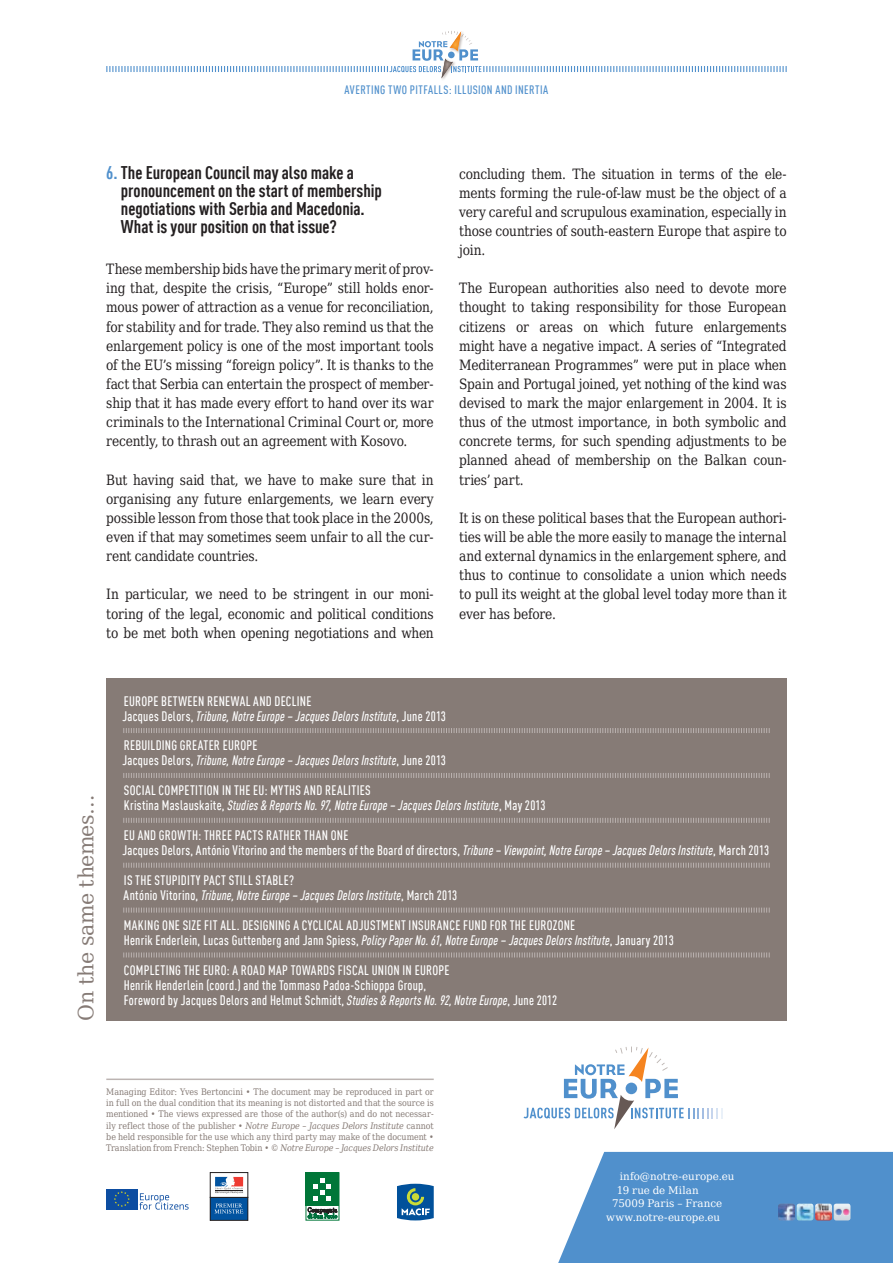
<style>
.page{position:relative;width:893px;height:1263px;background:#fff}
.page>*{position:absolute;margin:0;border:0;box-sizing:border-box;transform-origin:0 0}
.t1{font:21px "DejaVu Serif";letter-spacing:-.025em;color:#867b76}
.EN_TRI_T1{font:700 condensed 18px/18px "DIN Offc Pro";color:#231f20}
.EN_TRI_Texte_courant{font:14.25px/19.2px "DejaVu Serif Condensed";letter-spacing:-.01em;color:#231f20;text-align:justify;scale:.95 1}
.SYN_SMT_titre{font:500 condensed 13.5px "DIN Offc Pro";letter-spacing:.02em;color:#fff}
.SYN_SMT_auteur{font:italic 500 condensed 13.5px "DIN Offc Pro";letter-spacing:.015em;color:#fff}
.SYN_SMT_auteur-2{font:500 condensed 13.5px "DIN Offc Pro";letter-spacing:.02em;color:#fff}
.SYN_SMT_auteur_fin{font:500 condensed 13.5px/15px "DIN Offc Pro";letter-spacing:.02em;color:#fff}
.EN_TRI_titre_courant{font:500 condensed 12px "DIN Offc Pro";letter-spacing:.03em;color:#5090cc}
.t2{font:10.5px "DejaVu Serif";letter-spacing:.005em;color:#fff}
.t3{font:9px/11.2px "DejaVu Serif Condensed";letter-spacing:-.015em;color:#867b76;text-align:justify}
.s1{color:#5090cc}
.s2{font-style:normal}
.s3{font-style:italic}
</style>
<div class="page">
<svg style="left:558px;top:1152px;width:335px;height:111px;background:#5c97cf"></svg>
<hr style="left:106px;top:1078px;width:328px;height:2px;background:#bcb4b2">
<img style="left:815px;top:1203px;width:17px;height:17px">
<img style="left:778px;top:1203px;width:17px;height:17px">
<img style="left:834px;top:1203px;width:16px;height:17px">
<img style="left:797px;top:1203px;width:16px;height:17px">
<svg style="left:523px;top:1046px;width:199px;height:83px"></svg>
<svg style="left:397px;top:1184px;width:37px;height:36px"></svg>
<div style="left:210px;top:1197px;width:38px;height:23px;background:#0153a0"></div>
<div style="left:210px;top:1197px;width:38px;height:23px;border:1px solid #231f20"></div>
<div style="left:210px;top:1172px;width:38px;height:25px;border:1px solid #231f20"></div>
<svg style="left:215px;top:1177px;width:28px;height:16px"></svg>
<svg style="left:214px;top:1203px;width:29px;height:10px"></svg>
<div style="left:106px;top:1189px;width:31px;height:20px;background:#0d4da1"></div>
<svg style="left:114px;top:1191px;width:16px;height:16px"></svg>
<svg style="left:139px;top:1193px;width:50px;height:16px"></svg>
<div style="left:306px;top:1172px;width:33px;height:48px;border:1px solid #007638"></div>
<div style="left:306px;top:1172px;width:33px;height:34px;background:#007638"></div>
<svg style="left:314px;top:1178px;width:17px;height:23px"></svg>
<svg style="left:308px;top:1207px;width:29px;height:11px"></svg>
<svg style="left:106px;top:31px;width:681px;height:47px"></svg>
<div style="left:106px;top:678px;width:681px;height:342px;background:#867b76"></div>
<svg style="left:123px;top:728px;width:647px;height:5px"></svg>
<svg style="left:123px;top:773px;width:647px;height:5px"></svg>
<svg style="left:123px;top:818px;width:647px;height:5px"></svg>
<svg style="left:123px;top:862px;width:647px;height:6px"></svg>
<svg style="left:123px;top:907px;width:647px;height:6px"></svg>
<svg style="left:123px;top:952px;width:647px;height:6px"></svg>
<p class="EN_TRI_titre_courant" style="left:345px;top:81px;width:12px">Averting</p>
<p class="EN_TRI_titre_courant" style="left:388px;top:81px;width:33px">Two Pitfalls</p>
<p class="EN_TRI_titre_courant" style="left:449px;top:81px;width:15px">: Illusion</p>
<p class="EN_TRI_titre_courant" style="left:495px;top:81px;width:29px">and Inertia</p>
<p class="EN_TRI_T1" style="left:121px;top:161px;width:262px;text-indent:-15px"><span class="s1">6.</span> The European Council may also make a pronouncement on the start of membership negotiations with Serbia and Macedonia.<br>What is your position on that issue?</p>
<p class="EN_TRI_Texte_courant" style="left:106px;top:258px;width:346px">These membership bids have the primary merit of prov&shy;ing that, despite the crisis, “Europe” still holds enor&shy;mous power of attraction as a venue for reconciliation, for stability and for trade. They also remind us that the enlargement policy is one of the most important tools of the EU’s missing “foreign policy”. It is thanks to the fact that Serbia can entertain the prospect of member&shy;ship that it has made every effort to hand over its war criminals to the International Criminal Court or, more recently, to thrash out an agreement with Kosovo.</p>
<p class="EN_TRI_Texte_courant" style="left:106px;top:469px;width:346px">But having said that, we have to make sure that in organising any future enlargements, we learn every possible lesson from those that took place in the 2000s, even if that may sometimes seem unfair to all the cur&shy;rent candidate countries.</p>
<p class="EN_TRI_Texte_courant" style="left:106px;top:583px;width:346px">In particular, we need to be stringent in our moni&shy;toring of the legal, economic and political conditions to be met both when opening negotiations and when</p>
<p class="EN_TRI_Texte_courant" style="left:459px;top:163px;width:346px">concluding them. The situation in terms of the ele&shy;ments forming the rule-of-law must be the object of a very careful and scrupulous examination, especially in those countries of south-eastern Europe that aspire to join.</p>
<p class="EN_TRI_Texte_courant" style="left:459px;top:277px;width:346px">The European authorities also need to devote more thought to taking responsibility for those European citizens or areas on which future enlargements might have a negative impact. A series of “Integrated Mediterranean Programmes” were put in place when Spain and Portugal joined, yet nothing of the kind was devised to mark the major enlargement in 2004. It is thus of the utmost importance, in both symbolic and concrete terms, for such spending adjustments to be planned ahead of membership on the Balkan coun&shy;tries’ part.</p>
<p class="EN_TRI_Texte_courant" style="left:459px;top:507px;width:346px">It is on these political bases that the European authori&shy;ties will be able the more easily to manage the internal and external dynamics in the enlargement sphere, and thus to continue to consolidate a union which needs to pull its weight at the global level today more than it ever has before.</p>
<p class="t1" style="left:67px;top:1020px;width:227px;rotate:-90deg">On the same themes…</p>
<p class="SYN_SMT_titre" style="left:124px;top:691px;width:189px">EUROPE BETWEEN RENEWAL AND DECLINE</p>
<p class="SYN_SMT_auteur" style="left:122px;top:706px;width:325px"><span class="s2">Jacques Delors,</span> Tribune, Notre Europe – Jacques Delors Institute<span class="s2">, June 2013</span></p>
<p class="SYN_SMT_titre" style="left:124px;top:736px;width:135px">REBUILDING GREATER EUROPE</p>
<p class="SYN_SMT_auteur" style="left:122px;top:751px;width:325px"><span class="s2">Jacques Delors,</span> Tribune, Notre Europe – Jacques Delors Institute<span class="s2">, June 2013</span></p>
<p class="SYN_SMT_titre" style="left:124px;top:781px;width:248px">SOCIAL COMPETITION IN THE EU: MYTHS AND REALITIES</p>
<p class="SYN_SMT_auteur" style="left:124px;top:796px;width:423px"><span class="s2">Kristina Maslauskaite,</span> Studies &amp; Reports No. 97, Notre Europe – Jacques Delors Institute<span class="s2">, May 2013</span></p>
<p class="SYN_SMT_titre" style="left:124px;top:825px;width:226px">EU AND GROWTH: THREE PACTS RATHER THAN ONE</p>
<p class="SYN_SMT_auteur-2" style="left:122px;top:840px;width:648px">Jacques Delors, António Vitorino and the members of the Board of directors, <span class="s3">Tribune – Viewpoint, Notre Europe – Jacques Delors Institute</span>, March 2013</p>
<p class="SYN_SMT_titre" style="left:124px;top:870px;width:172px">IS THE STUPIDITY PACT STILL STABLE?</p>
<p class="SYN_SMT_auteur" style="left:124px;top:885px;width:335px"><span class="s2">António Vitorino,</span> Tribune, Notre Europe – Jacques Delors Institute<span class="s2">, March 2013</span></p>
<p class="SYN_SMT_titre" style="left:124px;top:915px;width:453px">MAKING ONE SIZE FIT ALL. DESIGNING A CYCLICAL ADJUSTMENT INSURANCE FUND FOR THE EUROZONE</p>
<p class="SYN_SMT_auteur-2" style="left:124px;top:930px;width:551px">Henrik Enderlein, Lucas Guttenberg and Jann Spiess, <span class="s3">Policy Paper No. 61, Notre Europe – Jacques Delors Institute</span>, January 2013</p>
<p class="SYN_SMT_titre" style="left:124px;top:960px;width:327px">COMPLETING THE EURO: A ROAD MAP TOWARDS FISCAL UNION IN EUROPE</p>
<p class="SYN_SMT_auteur_fin" style="left:124px;top:976px;width:435px">Henrik Henderlein (coord.) and the Tommaso Padoa-Schioppa Group,<br>Foreword by Jacques Delors and Helmut Schmidt, <span class="s3">Studies &amp; Reports No. 92, Notre Europe</span>, June 2012</p>
<p class="t3" style="left:106px;top:1085px;width:329px">Managing Editor: Yves Bertoncini • The document may be reproduced in part or in full on the dual condition that its meaning is not distorted and that the source is mentioned • The views expressed are those of the author(s) and do not necessar&shy;ily reflect those of the publisher • <span class="s3">Notre Europe – Jacques Delors Institute</span> cannot be held responsible for the use which any third party may make of the document • Translation from French: Stephen Tobin • © <span class="s3">Notre Europe – Jacques Delors Institute</span></p>
<p class="t2" style="left:620px;top:1167px;width:116px">info@notre-europe.eu</p>
<p class="t2" style="left:617px;top:1180px;width:83px">19 rue de Milan</p>
<p class="t2" style="left:612px;top:1194px;width:112px">75009 Paris – France</p>
<p class="t2" style="left:606px;top:1207px;width:115px">www.notre-europe.eu</p>
</div>
